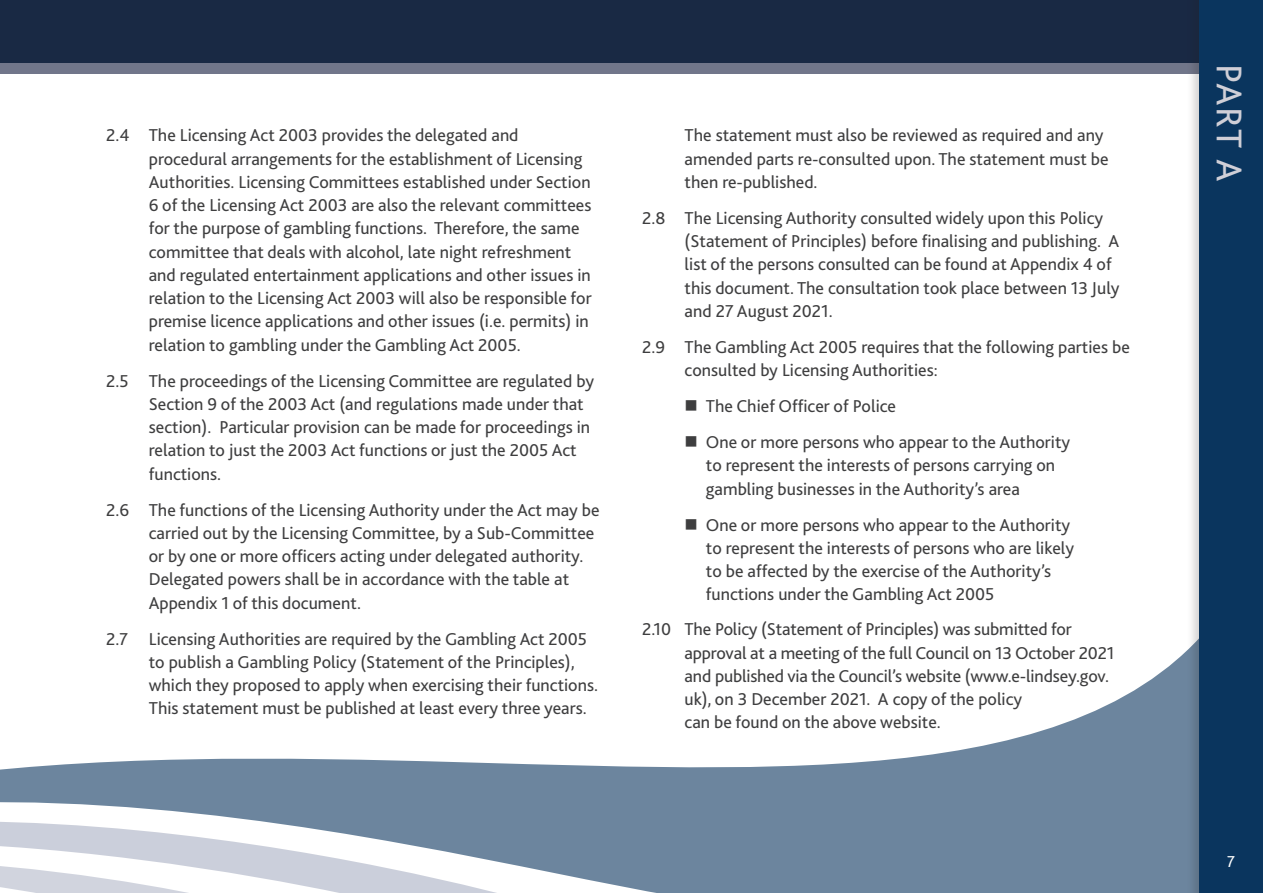
<style>
.page{position:relative;width:1263px;height:893px;background:#fff}
.page>*{position:absolute;margin:0;border:0;box-sizing:border-box;transform-origin:0 0}
.SIDE_HEADINGS{font:37.5px "Bliss";color:#d0cfd7}
.Indent_1{font:18px/23.2px "Bliss";color:#3e3e3f}
.t1{font:16.5px "Bliss";color:#fff}
</style>
<div class="page">
<div style="left:0;top:0;width:1263px;height:74px;background:#71768a"></div>
<div style="left:0;top:0;width:1263px;height:62px;background:#192944"></div>
<svg style="left:0;top:651px;width:1186px;height:242px"></svg>
<svg style="left:0;top:820px;width:545px;height:73px"></svg>
<div style="left:1186px;top:0;width:77px;height:893px;background:#231f20;opacity:.2"></div>
<div style="left:1199px;top:0;width:64px;height:893px;background:#0a355e"></div>
<p class="Indent_1" style="left:149px;top:124px;width:444px;text-indent:-43px">2.4 The Licensing Act 2003 provides the delegated and procedural arrangements for the establishment of Licensing Authorities. Licensing Committees established under Section 6 of the Licensing Act 2003 are also the relevant committees for the purpose of gambling functions. Therefore, the same committee that deals with alcohol, late night refreshment and regulated entertainment applications and other issues in relation to the Licensing Act 2003 will also be responsible for premise licence applications and other issues (i.e. permits) in relation to gambling under the Gambling Act 2005.</p>
<p class="Indent_1" style="left:149px;top:369px;width:447px;text-indent:-43px">2.5 The proceedings of the Licensing Committee are regulated by Section 9 of the 2003 Act (and regulations made under that section). Particular provision can be made for proceedings in relation to just the 2003 Act functions or just the 2005 Act functions.</p>
<p class="Indent_1" style="left:149px;top:498px;width:452px;text-indent:-43px">2.6 The functions of the Licensing Authority under the Act may be carried out by the Licensing Committee, by a Sub-Committee or by one or more officers acting under delegated authority.<br>Delegated powers shall be in accordance with the table at Appendix 1 of this document.</p>
<p class="Indent_1" style="left:149px;top:627px;width:451px;text-indent:-43px">2.7 Licensing Authorities are required by the Gambling Act 2005 to publish a Gambling Policy (Statement of the Principles), which they proposed to apply when exercising their functions.<br>This statement must be published at least every three years.</p>
<p class="Indent_1" style="left:685px;top:124px;width:425px">The statement must also be reviewed as required and any amended parts re-consulted upon. The statement must be then re-published.</p>
<p class="Indent_1" style="left:685px;top:206px;width:436px;text-indent:-43px">2.8 The Licensing Authority consulted widely upon this Policy (Statement of Principles) before finalising and publishing. A list of the persons consulted can be found at Appendix 4 of this document. The consultation took place between 13 July and 27 August 2021.</p>
<p class="Indent_1" style="left:685px;top:335px;width:447px;text-indent:-43px">2.9 The Gambling Act 2005 requires that the following parties be consulted by Licensing Authorities:</p>
<p class="Indent_1" style="left:706px;top:394px;width:192px">The Chief Officer of Police</p>
<p class="Indent_1" style="left:706px;top:430px;width:366px">One or more persons who appear to the Authority to represent the interests of persons carrying on gambling businesses in the Authority’s area</p>
<p class="Indent_1" style="left:706px;top:513px;width:370px">One or more persons who appear to the Authority to represent the interests of persons who are likely to be affected by the exercise of the Authority’s functions under the Gambling Act 2005</p>
<p class="Indent_1" style="left:685px;top:618px;width:431px;text-indent:-43px">2.10 The Policy (Statement of Principles) was submitted for approval at a meeting of the full Council on 13 October 2021 and published via the Council’s website (www.e-lindsey.gov. uk), on 3 December 2021. A copy of the policy<br>can be found on the above website.</p>
<p class="SIDE_HEADINGS" style="left:1252px;top:64px;width:119px;rotate:90deg">PART A</p>
<p class="t1" style="left:1227px;top:852px;width:9px">7</p>
</div>
